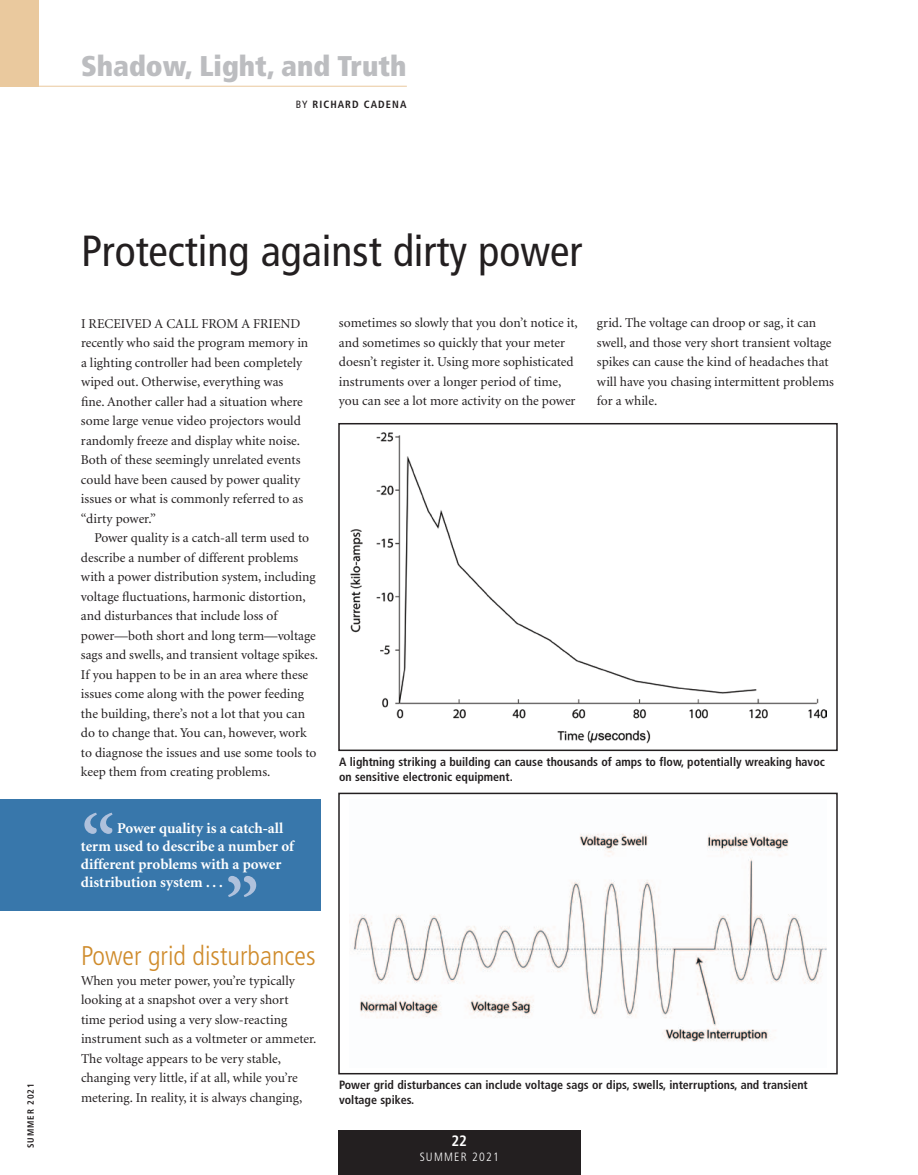
<style>
.page{position:relative;width:918px;height:1175px;background:#fff}
.page>*{position:absolute;margin:0;border:0;box-sizing:border-box;transform-origin:0 0}
.t1{font:600 76.95px "Minion";color:#afc1dc}
.t2{font:condensed 43.5px "Frutiger";color:#231f20}
.t3{font:900 condensed 28.5px "Frutiger";color:#bcbdc0}
.t4{font:300 condensed 27px "Frutiger";color:#cf8b2b}
.t5{font:700 15px/18px "Minion";color:#fff}
.t6{font:700 condensed 15px "Frutiger";color:#fff}
.t7{font:13.5px/19.5px "Minion";color:#231f20}
.t8{font:700 condensed 12px/15px "Frutiger";color:#231f20}
.t9{font:300 condensed 12px "Frutiger";letter-spacing:.1em;color:#fff}
.t10{font:700 condensed 10.5px "Frutiger";letter-spacing:.1em;color:#231f20}
.t11{font:700 condensed 9px "Frutiger";letter-spacing:.1em;color:#231f20}
.s1{font-weight:400}
</style>
<div class="page">
<div style="left:338px;top:1129px;width:243px;height:45px;background:#231f20"></div>
<hr style="left:5px;top:86px;width:402px;height:1px;background:#eac99e">
<div style="left:0;top:0;width:38px;height:86px;background:#eac99e"></div>
<div style="left:0;top:799px;width:321px;height:112px;background:#3877ab"></div>
<img style="left:350px;top:432px;width:476px;height:311px">
<div style="left:338px;top:423px;width:500px;height:328px;border:2px solid #231f20"></div>
<img style="left:352px;top:833px;width:474px;height:209px">
<div style="left:338px;top:792px;width:500px;height:282px;border:2px solid #231f20"></div>
<h3 class="t3" style="left:81px;top:49px;width:327px">Shadow, Light, and Truth</h3>
<p class="t10" style="left:296px;top:98px;width:112px"><span class="s1">BY</span> Richard cadena</p>
<p class="t11" style="left:25px;top:1148px;width:66px;rotate:-90deg">Summer 2021</p>
<h2 class="t2" style="left:81px;top:226px;width:503px">Protecting against dirty power</h2>
<p class="t7" style="left:81px;top:314px;width:229px">I received a call from a friend recently who said the program memory in a lighting controller had been completely wiped out. Otherwise, everything was fine. Another caller had a situation where some large venue video projectors would randomly freeze and display white noise.<br>Both of these seemingly unrelated events could have been caused by power quality issues or what is commonly referred to as “dirty power.”</p>
<p class="t7" style="left:81px;top:528px;width:239px;text-indent:14px">Power quality is a catch-all term used to describe a number of different problems with a power distribution system, including voltage fluctuations, harmonic distortion, and disturbances that include loss of power—both short and long term—voltage sags and swells, and transient voltage spikes.<br>If you happen to be in an area where these issues come along with the power feeding the building, there’s not a lot that you can do to change that. You can, however, work to diagnose the issues and use some tools to keep them from creating problems.</p>
<h1 class="t1" style="left:81px;top:804px;width:37px">“</h1>
<p class="t5" style="left:81px;top:819px;width:215px;text-indent:36px">Power quality is a catch-all term used to describe a number of different problems with a power distribution system . . .</p>
<h1 class="t1" style="left:260px;top:906px;width:37px;rotate:-180deg">“</h1>
<h3 class="t4" style="left:81px;top:940px;width:236px">Power grid disturbances</h3>
<p class="t7" style="left:81px;top:971px;width:237px">When you meter power, you’re typically looking at a snapshot over a very short time period using a very slow-reacting instrument such as a voltmeter or ammeter.<br>The voltage appears to be very stable, changing very little, if at all, while you’re metering. In reality, it is always changing,</p>
<p class="t7" style="left:339px;top:314px;width:240px">sometimes so slowly that you don’t notice it, and sometimes so quickly that your meter doesn’t register it. Using more sophisticated instruments over a longer period of time, you can see a lot more activity on the power</p>
<p class="t7" style="left:597px;top:314px;width:238px">grid. The voltage can droop or sag, it can swell, and those very short transient voltage spikes can cause the kind of headaches that will have you chasing intermittent problems for a while.</p>
<p class="t8" style="left:339px;top:754px;width:487px">A lightning striking a building can cause thousands of amps to flow, potentially wreaking havoc on sensitive electronic equipment.</p>
<p class="t8" style="left:339px;top:1077px;width:470px">Power grid disturbances can include voltage sags or dips, swells, interruptions, and transient voltage spikes.</p>
<p class="t6" style="left:452px;top:1132px;width:17px">22</p>
<p class="t9" style="left:420px;top:1150px;width:81px">Summer 2021</p>
</div>
